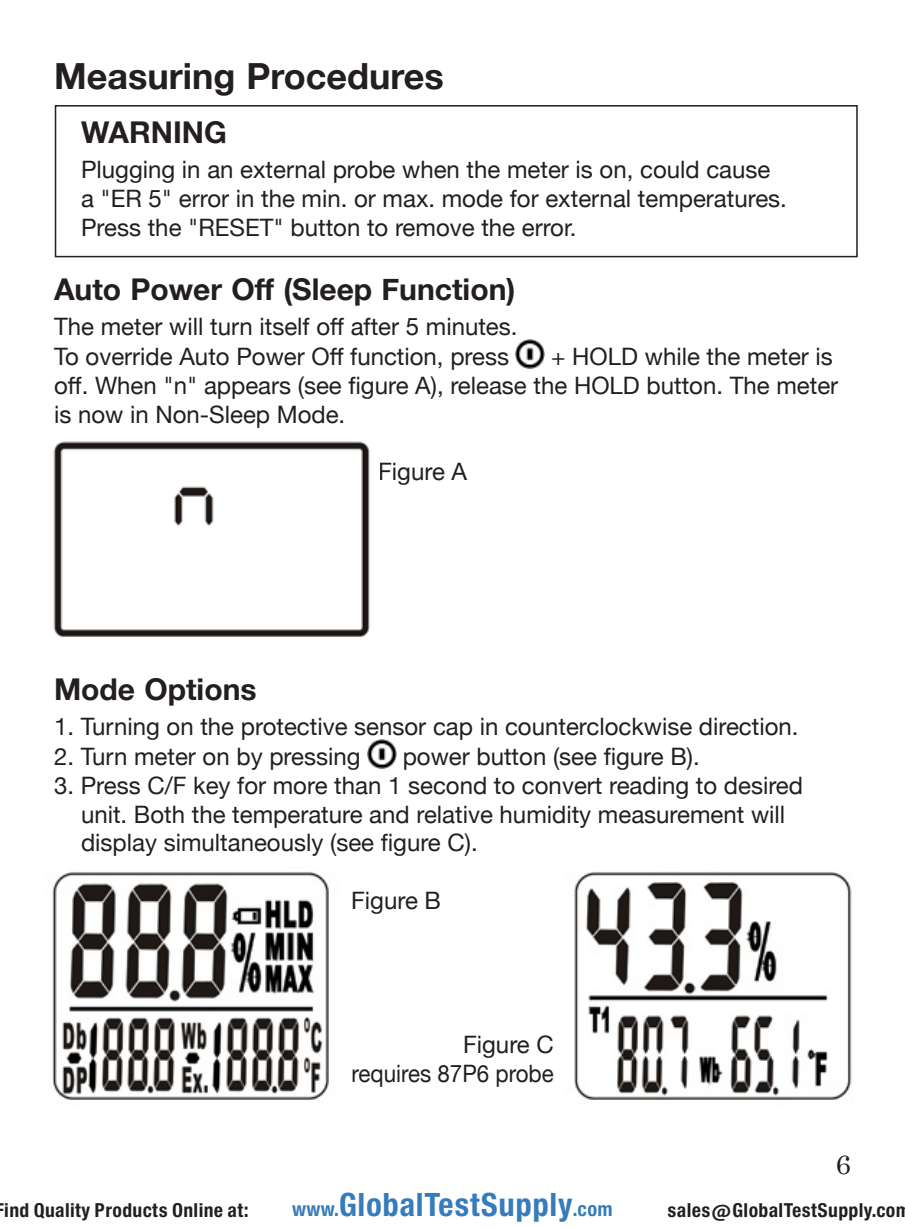
<style>
.page{position:relative;width:905px;height:1229px;background:#fff}
.page>*{position:absolute;margin:0;border:0;box-sizing:border-box;transform-origin:0 0}
.t1{font:700 36px "Helvetica Neue";color:#231f20}
.t2{font:30.6px "Europa Gro Nr 2 SBOP Bol Con";letter-spacing:.02em;color:#367bbc}
.t3{font:700 30px "Helvetica Neue";color:#231f20}
.t4{font:27px "Century";color:#231f20}
.t5{font:24px/28.8px "Helvetica Neue";color:#231f20}
.t6{font:18.3px "Europa Gro Nr 2 SBOP Bol Con";letter-spacing:.02em;color:#231f20}
.s1{font-size:18.9px}
</style>
<div class="page">
<img style="left:515px;top:339px;width:29px;height:29px">
<img style="left:367px;top:739px;width:29px;height:29px">
<div style="left:55px;top:105px;width:802px;height:152px;border:2px solid #231f20"></div>
<img style="left:53px;top:441px;width:317px;height:196px">
<img style="left:52px;top:872px;width:277px;height:228px">
<img style="left:574px;top:871px;width:278px;height:229px">
<h1 class="t1" style="left:54px;top:48px;width:391px">Measuring Procedures</h1>
<p class="t3" style="left:81px;top:109px;width:147px">WARNING</p>
<p class="t5" style="left:81px;top:156px;width:707px">Plugging in an external probe when the meter is on, could cause a "ER 5" error in the min. or max. mode for external temperatures.<br>Press the "RESET" button to remove the error.</p>
<p class="t3" style="left:54px;top:266px;width:463px">Auto Power Off (Sleep Function)</p>
<p class="t5" style="left:54px;top:313px;width:465px;line-height:30px">The meter will turn itself off after 5 minutes.<br>To override Auto Power Off function, press</p>
<p class="t5" style="left:54px;top:344px;width:785px;text-indent:497px">+ HOLD while the meter is off. When "n" appears (see figure A), release the HOLD button. The meter is now in Non-Sleep Mode.</p>
<p class="t5" style="left:378px;top:459px;width:90px">Figure A</p>
<p class="t3" style="left:54px;top:666px;width:204px">Mode Options</p>
<p class="t5" style="left:54px;top:713px;width:746px">1. Turning on the protective sensor cap in counterclockwise direction.</p>
<p class="t5" style="left:54px;top:743px;width:308px">2. Turn meter on by pressing</p>
<p class="t5" style="left:402px;top:743px;width:298px">power button (see figure B).</p>
<p class="t5" style="left:81px;top:772px;width:723px;text-indent:-27px">3. Press C/F key for more than 1 second to convert reading to desired unit. Both the temperature and relative humidity measurement will display simultaneously (see figure C).</p>
<p class="t5" style="left:351px;top:887px;width:91px">Figure B</p>
<p class="t5" style="left:351px;top:1031px;width:204px;text-align:right">Figure C<br>requires 87P6 probe</p>
<p class="t4" style="left:835px;top:1141px;width:17px">6</p>
<p class="t6" style="left:4px;top:1198px;width:245px">ind Quality Products Online at:</p>
<p class="t2" style="left:292px;top:1186px;width:322px"><span class="s1">www.</span>GlobalTestSupply<span class="s1">.com</span></p>
<p class="t6" style="left:667px;top:1198px;width:244px">sales@GlobalTestSupply.com</p>
</div>
